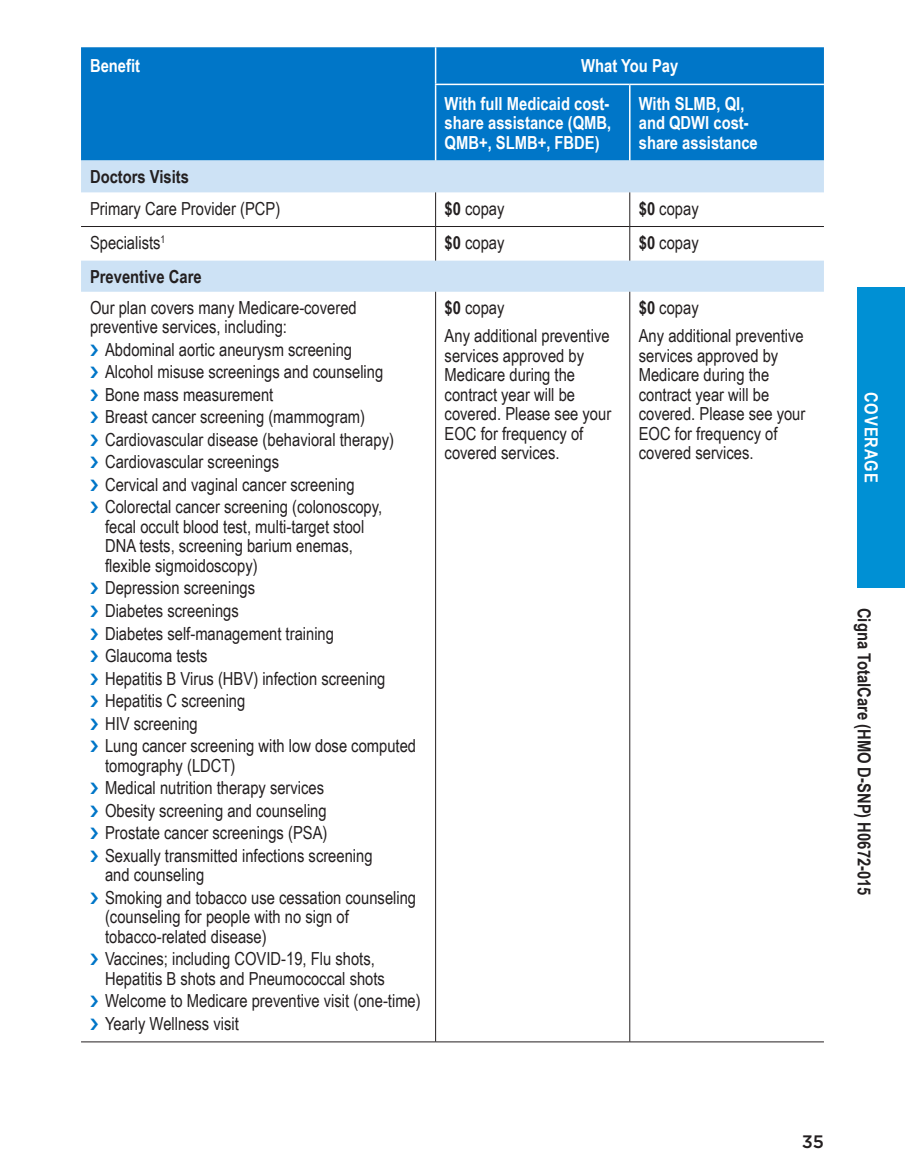
<style>
.page{position:relative;width:905px;height:1175px;background:#fff}
.page>*{position:absolute;margin:0;border:0;box-sizing:border-box;transform-origin:0 0}
.table_para{font:18px/19.5px "Arial Narrow";color:#231f20}
.table_col_h1_align_r{font:700 18px/19.5px "Arial Narrow";color:#fff;text-align:justify}
.table_text{font:18px/19.5px "Arial Narrow";color:#231f20}
.margin_plan_name{font:700 18px "Arial Narrow";color:#231f20}
.table_row_h1{font:700 18px "Arial Narrow";color:#231f20}
.table_col_h1_align_c{font:700 18px "Arial Narrow";color:#fff}
.table_col_h1_align_r-2{font:700 18px "Arial Narrow";letter-spacing:.05em;color:#fff}
.t1{font:500 18px "Gotham";color:#231f20}
.s1{font-weight:700}
</style>
<div class="page">
<div style="left:857px;top:287px;width:47px;height:300px;background:#0090d4"></div>
<div style="left:81px;top:47px;width:743px;height:113px;background:#0076c8"></div>
<svg style="left:81px;top:160px;width:743px;height:132px"></svg>
<hr style="left:81px;top:226px;width:354px;height:1px;background:#231f20">
<hr style="left:435px;top:226px;width:194px;height:1px;background:#231f20">
<hr style="left:629px;top:226px;width:195px;height:1px;background:#231f20">
<hr style="left:435px;top:192px;width:1px;height:34px;background:#231f20">
<hr style="left:435px;top:227px;width:1px;height:34px;background:#231f20">
<hr style="left:435px;top:292px;width:1px;height:749px;background:#231f20">
<hr style="left:629px;top:192px;width:1px;height:34px;background:#231f20">
<hr style="left:629px;top:227px;width:1px;height:34px;background:#231f20">
<hr style="left:629px;top:292px;width:1px;height:749px;background:#231f20">
<hr style="left:81px;top:1041px;width:354px;height:1px;background:#231f20">
<hr style="left:435px;top:1041px;width:194px;height:1px;background:#231f20">
<hr style="left:629px;top:1041px;width:195px;height:1px;background:#231f20">
<hr style="left:435px;top:47px;width:1px;height:37px;background:#fff">
<hr style="left:435px;top:84px;width:194px;height:1px;background:#fff">
<hr style="left:629px;top:84px;width:195px;height:1px;background:#fff">
<hr style="left:629px;top:85px;width:1px;height:75px;background:#fff">
<hr style="left:435px;top:85px;width:1px;height:75px;background:#fff">
<p class="table_col_h1_align_r" style="left:90px;top:55px;width:52px">Benefit</p>
<p class="table_col_h1_align_c" style="left:581px;top:52px;width:99px">What You Pay</p>
<p class="table_col_h1_align_r" style="left:444px;top:92px;width:168px">With full Medicaid cost&shy;share assistance (QMB, QMB+, SLMB+, FBDE)</p>
<p class="table_col_h1_align_r" style="left:638px;top:92px;width:120px;text-align:left">With SLMB, QI, and QDWI cost&shy;share assistance</p>
<p class="table_row_h1" style="left:90px;top:163px;width:100px">Doctors Visits</p>
<p class="table_para" style="left:90px;top:198px;width:192px">Primary Care Provider (PCP)</p>
<p class="table_para" style="left:444px;top:198px;width:61px"><span class="s1">$0</span> copay</p>
<p class="table_para" style="left:638px;top:198px;width:61px"><span class="s1">$0</span> copay</p>
<p class="table_para" style="left:90px;top:232px;width:77px">Specialists<sup>1</sup></p>
<p class="table_para" style="left:444px;top:232px;width:61px"><span class="s1">$0</span> copay</p>
<p class="table_para" style="left:638px;top:232px;width:61px"><span class="s1">$0</span> copay</p>
<p class="table_row_h1" style="left:90px;top:263px;width:113px">Preventive Care</p>
<p class="table_text" style="left:90px;top:297px;width:268px">Our plan covers many Medicare-covered preventive services, including:</p>
<p class="table_para" style="left:105px;top:339px;width:248px">Abdominal aortic aneurysm screening</p>
<p class="table_para" style="left:105px;top:361px;width:280px">Alcohol misuse screenings and counseling</p>
<p class="table_para" style="left:105px;top:384px;width:170px">Bone mass measurement</p>
<p class="table_para" style="left:105px;top:406px;width:262px">Breast cancer screening (mammogram)</p>
<p class="table_para" style="left:105px;top:429px;width:290px">Cardiovascular disease (behavioral therapy)</p>
<p class="table_para" style="left:105px;top:451px;width:175px">Cardiovascular screenings</p>
<p class="table_para" style="left:105px;top:474px;width:251px">Cervical and vaginal cancer screening</p>
<p class="table_para" style="left:105px;top:496px;width:279px">Colorectal cancer screening (colonoscopy, fecal occult blood test, multi-target stool DNA tests, screening barium enemas, flexible sigmoidoscopy)</p>
<p class="table_para" style="left:105px;top:577px;width:152px">Depression screenings</p>
<p class="table_para" style="left:105px;top:600px;width:135px">Diabetes screenings</p>
<p class="table_para" style="left:105px;top:622px;width:230px">Diabetes self-management training</p>
<p class="table_para" style="left:105px;top:645px;width:104px">Glaucoma tests</p>
<p class="table_para" style="left:105px;top:667px;width:282px">Hepatitis B Virus (HBV) infection screening</p>
<p class="table_para" style="left:105px;top:690px;width:142px">Hepatitis C screening</p>
<p class="table_para" style="left:105px;top:712px;width:94px">HIV screening</p>
<p class="table_para" style="left:105px;top:735px;width:312px">Lung cancer screening with low dose computed tomography (LDCT)</p>
<p class="table_para" style="left:105px;top:777px;width:221px">Medical nutrition therapy services</p>
<p class="table_para" style="left:105px;top:799px;width:223px">Obesity screening and counseling</p>
<p class="table_para" style="left:105px;top:822px;width:224px">Prostate cancer screenings (PSA)</p>
<p class="table_para" style="left:105px;top:844px;width:269px">Sexually transmitted infections screening and counseling</p>
<p class="table_para" style="left:105px;top:886px;width:312px">Smoking and tobacco use cessation counseling (counseling for people with no sign of tobacco-related disease)</p>
<p class="table_para" style="left:105px;top:948px;width:281px">Vaccines; including COVID-19, Flu shots,<br>Hepatitis B shots and Pneumococcal shots</p>
<p class="table_para" style="left:105px;top:990px;width:317px">Welcome to Medicare preventive visit (one-time)</p>
<p class="table_para" style="left:105px;top:1012px;width:135px">Yearly Wellness visit</p>
<p class="table_para" style="left:444px;top:297px;width:61px"><span class="s1">$0</span> copay</p>
<p class="table_para" style="left:444px;top:325px;width:168px">Any additional preventive services approved by<br>Medicare during the contract year will be covered. Please see your<br>EOC for frequency of covered services.</p>
<p class="table_para" style="left:638px;top:297px;width:61px"><span class="s1">$0</span> copay</p>
<p class="table_para" style="left:638px;top:325px;width:168px">Any additional preventive services approved by<br>Medicare during the contract year will be covered. Please see your<br>EOC for frequency of covered services.</p>
<p class="table_col_h1_align_r-2" style="left:884px;top:392px;width:92px;rotate:90deg">COVERAGE</p>
<p class="margin_plan_name" style="left:877px;top:608px;width:289px;rotate:90deg">Cigna TotalCare (HMO D-SNP) H0672-015</p>
<p class="t1" style="left:802px;top:1129px;width:23px">35</p>
</div>
